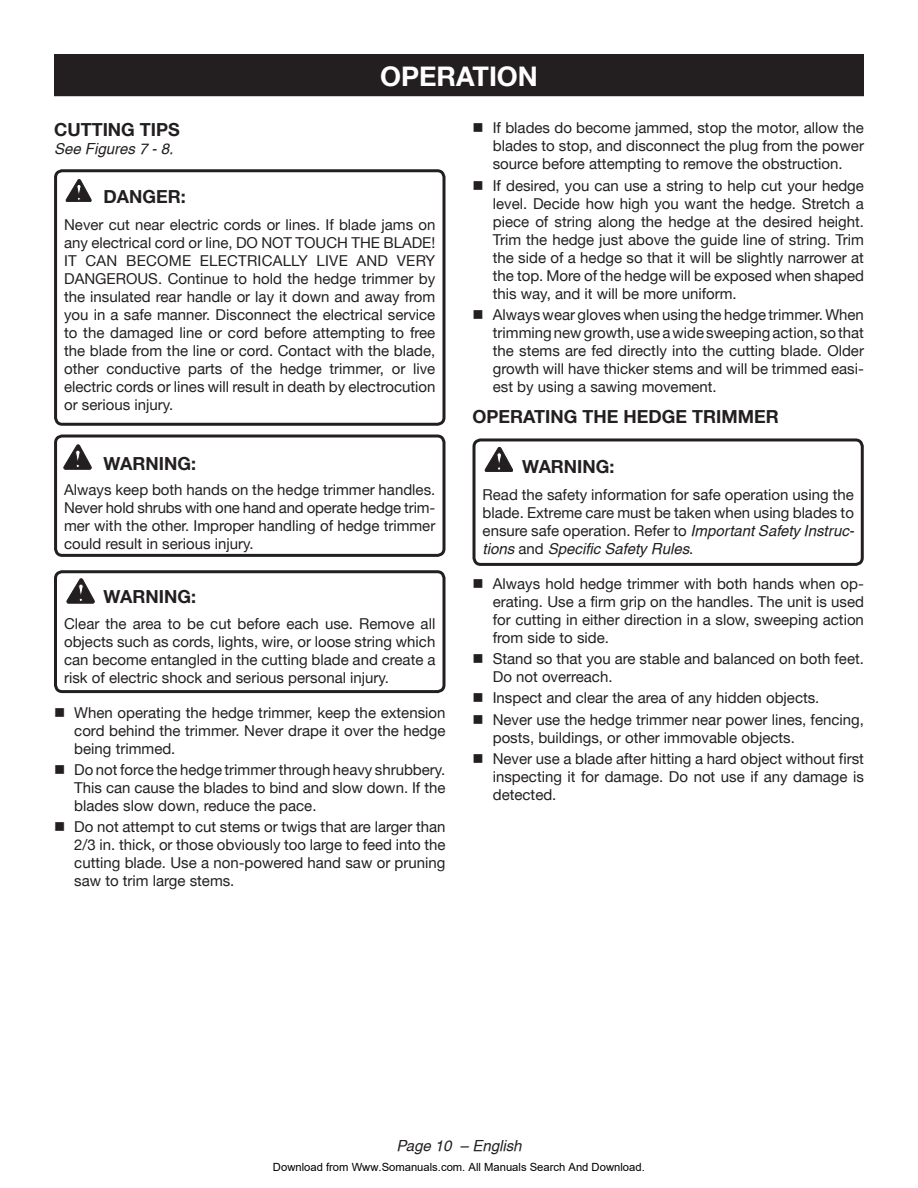
<style>
.page{position:relative;width:918px;height:1188px;background:#fff}
.page>*{position:absolute;margin:0;border:0;box-sizing:border-box;transform-origin:0 0}
.HEADING{font:700 27px "Helvetica Neue";color:#fff}
.Heading_2{font:700 18px "Helvetica Neue";color:#231f20}
.WARNING{font:700 18px "Helvetica Neue";color:#231f20}
.Heading_w_figure{font:700 18px "Helvetica Neue";color:#231f20}
.Warning{font:700 18px "Helvetica Neue";color:#231f20}
.Warning_Heading{font:700 18px "Helvetica Neue";color:#231f20}
.bullet{font:15px/18px "Helvetica Neue";color:#231f20;text-align:justify}
.Warning_Text{font:15px/18px "Helvetica Neue";color:#231f20;text-align:justify}
.See_figure{font:italic 15px "Helvetica";color:#231f20}
.t1{font:11.25px "Arial";color:#000}
.s1{font-family:"Helvetica";font-style:italic}
</style>
<div class="page">
<div style="left:54px;top:570px;width:392px;height:123px;border:3px solid #231f20;border-radius:7px"></div>
<svg style="left:67px;top:579px;width:27px;height:24px"></svg>
<div style="left:472px;top:438px;width:392px;height:128px;border:3px solid #231f20;border-radius:7px"></div>
<svg style="left:485px;top:447px;width:28px;height:25px"></svg>
<div style="left:55px;top:55px;width:808px;height:40px;background:#231f20"></div>
<div style="left:54px;top:54px;width:810px;height:42px;border:2px solid #231f20"></div>
<div style="left:54px;top:435px;width:391px;height:122px;border:3px solid #231f20;border-radius:7px"></div>
<svg style="left:64px;top:445px;width:27px;height:24px"></svg>
<div style="left:54px;top:169px;width:391px;height:257px;border:3px solid #231f20;border-radius:7px"></div>
<svg style="left:66px;top:179px;width:25px;height:23px"></svg>
<p class="HEADING" style="left:380px;top:59px;width:159px">OPERATION</p>
<p class="Heading_w_figure" style="left:54px;top:118px;width:127px">CUTTING TIPS</p>
<p class="See_figure" style="left:54px;top:140px;width:121px">See Figures 7 - 8.</p>
<p class="Warning_Heading" style="left:104px;top:186px;width:84px">DANGER:</p>
<p class="Warning_Text" style="left:64px;top:216px;width:373px">Never cut near electric cords or lines. If blade jams on any electrical cord or line, DO NOT TOUCH THE BLADE!<br>IT CAN BECOME ELECTRICALLY LIVE AND VERY DANGEROUS. Continue to hold the hedge trimmer by the insulated rear handle or lay it down and away from you in a safe manner. Disconnect the electrical service to the damaged line or cord before attempting to free the blade from the line or cord. Contact with the blade, other conductive parts of the hedge trimmer, or live electric cords or lines will result in death by electrocution or serious injury.</p>
<p class="WARNING" style="left:103px;top:452px;width:94px">WARNING:</p>
<p class="Warning_Text" style="left:64px;top:481px;width:373px">Always keep both hands on the hedge trimmer handles.<br>Never hold shrubs with one hand and operate hedge trim&shy;mer with the other. Improper handling of hedge trimmer could result in serious injury.</p>
<p class="WARNING" style="left:103px;top:586px;width:94px">WARNING:</p>
<p class="Warning_Text" style="left:64px;top:614px;width:373px">Clear the area to be cut before each use. Remove all objects such as cords, lights, wire, or loose string which can become entangled in the cutting blade and create a risk of electric shock and serious personal injury.</p>
<p class="bullet" style="left:74px;top:703px;width:373px;text-indent:-20px">■ When operating the hedge trimmer, keep the extension cord behind the trimmer. Never drape it over the hedge being trimmed.</p>
<p class="bullet" style="left:74px;top:761px;width:373px;text-indent:-20px">■ Do not force the hedge trimmer through heavy shrubbery.<br>This can cause the blades to bind and slow down. If the blades slow down, reduce the pace.</p>
<p class="bullet" style="left:74px;top:818px;width:373px;text-indent:-20px">■ Do not attempt to cut stems or twigs that are larger than 2/3 in. thick, or those obviously too large to feed into the cutting blade. Use a non-powered hand saw or pruning saw to trim large stems.</p>
<p class="bullet" style="left:493px;top:119px;width:373px;text-indent:-20px">■ If blades do become jammed, stop the motor, allow the blades to stop, and disconnect the plug from the power source before attempting to remove the obstruction.</p>
<p class="bullet" style="left:493px;top:176px;width:373px;text-indent:-20px">■ If desired, you can use a string to help cut your hedge level. Decide how high you want the hedge. Stretch a piece of string along the hedge at the desired height.<br>Trim the hedge just above the guide line of string. Trim the side of a hedge so that it will be slightly narrower at the top. More of the hedge will be exposed when shaped this way, and it will be more uniform.</p>
<p class="bullet" style="left:493px;top:305px;width:373px;text-indent:-20px">■ Always wear gloves when using the hedge trimmer. When trimming new growth, use a wide sweeping action, so that the stems are fed directly into the cutting blade. Older growth will have thicker stems and will be trimmed easi&shy;est by using a sawing movement.</p>
<p class="Heading_2" style="left:472px;top:405px;width:308px">OPERATING THE HEDGE TRIMMER</p>
<p class="Warning" style="left:522px;top:455px;width:94px">WARNING:</p>
<p class="Warning_Text" style="left:483px;top:485px;width:373px">Read the safety information for safe operation using the blade. Extreme care must be taken when using blades to ensure safe operation. Refer to <span class="s1">Important Safety Instruc&shy;tions</span> and <span class="s1">Specific Safety Rules</span>.</p>
<p class="bullet" style="left:493px;top:574px;width:373px;text-indent:-20px">■ Always hold hedge trimmer with both hands when op&shy;erating. Use a firm grip on the handles. The unit is used for cutting in either direction in a slow, sweeping action from side to side.</p>
<p class="bullet" style="left:493px;top:650px;width:373px;text-indent:-20px">■ Stand so that you are stable and balanced on both feet.<br>Do not overreach.</p>
<p class="bullet" style="left:472px;top:689px;width:348px">■ Inspect and clear the area of any hidden objects.</p>
<p class="bullet" style="left:493px;top:710px;width:373px;text-indent:-20px">■ Never use the hedge trimmer near power lines, fencing, posts, buildings, or other immovable objects.</p>
<p class="bullet" style="left:493px;top:749px;width:373px;text-indent:-20px">■ Never use a blade after hitting a hard object without first inspecting it for damage. Do not use if any damage is detected.</p>
<p class="See_figure" style="left:396px;top:1137px;width:127px">Page 10 – English</p>
<p class="t1" style="left:273px;top:1160px;width:373px">Download from Www.Somanuals.com. All Manuals Search And Download.</p>
</div>
